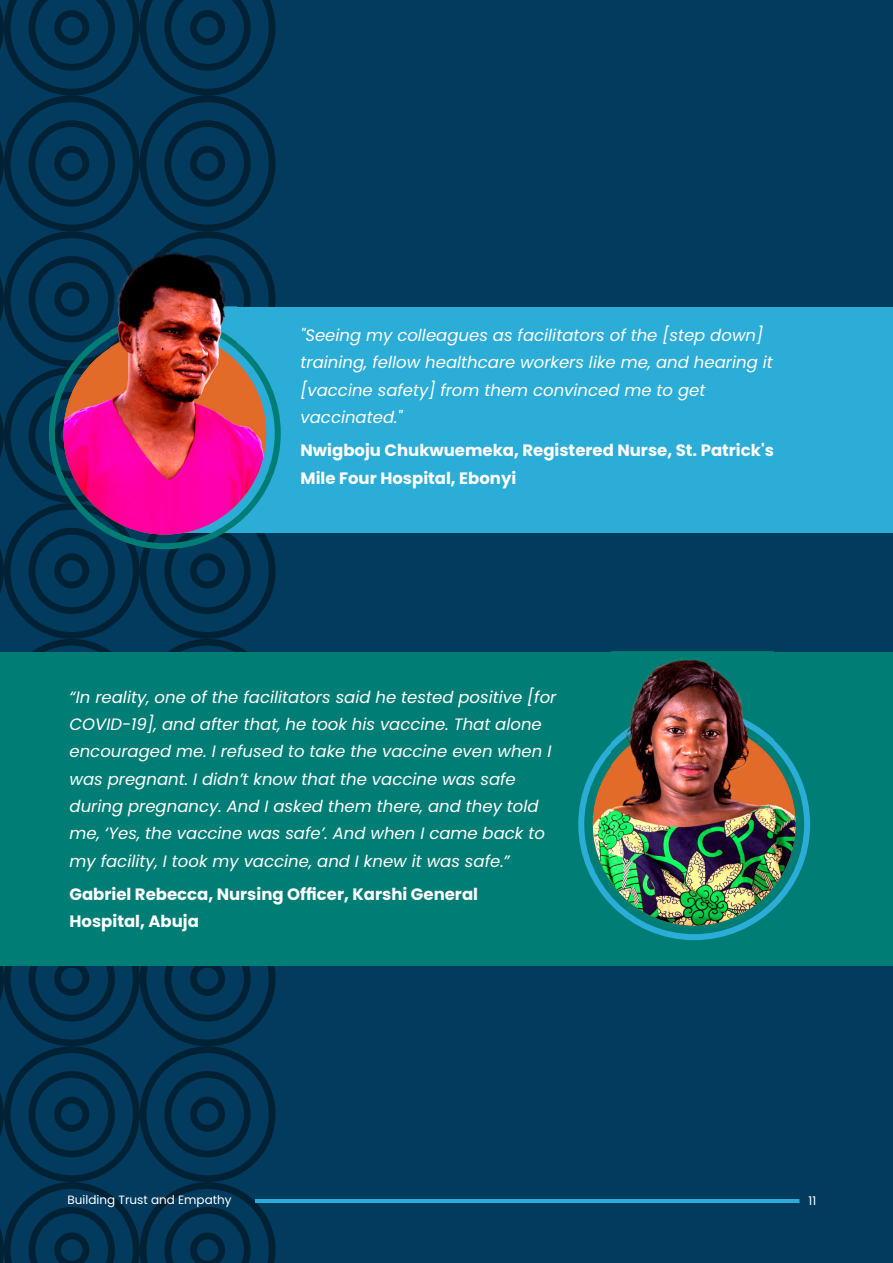
<style>
.page{position:relative;width:893px;height:1263px;background:#033b5e}
.page>*{position:absolute;margin:0;border:0;box-sizing:border-box;transform-origin:0 0}
.t1{font:italic 16.5px/27.3px "Poppins";color:#fff}
.t2{font:700 16.5px/27.3px "Poppins";color:#fff}
.t3{font:12px "Poppins";color:#fff}
</style>
<div class="page">
<svg style="left:0;top:0;width:275px;height:1263px"></svg>
<hr style="left:255px;top:1199px;width:562px;height:3px;background:#2badd7">
<div style="left:799px;top:1187px;width:26px;height:26px;background:#033b5e;border-radius:50%"></div>
<div style="left:0;top:652px;width:893px;height:313px;background:#007e75"></div>
<div style="left:578px;top:708px;width:232px;height:232px;border:6px solid #2badd7;border-radius:50%"></div>
<img style="left:593px;top:723px;width:202px;height:202px;border-radius:50%">
<img style="left:612px;top:651px;width:162px;height:209px">
<div style="left:181px;top:307px;width:712px;height:226px;background:#2badd7"></div>
<div style="left:49px;top:317px;width:232px;height:232px;border:6px solid #007e75;border-radius:50%"></div>
<img style="left:63px;top:493px;width:203px;height:42px">
<img style="left:63px;top:332px;width:203px;height:161px">
<img style="left:110px;top:253px;width:127px;height:228px">
<p class="t1" style="left:301px;top:322px;width:474px">"Seeing my colleagues as facilitators of the [step down] training, fellow healthcare workers like me, and hearing it [vaccine safety] from them convinced me to get vaccinated."</p>
<p class="t2" style="left:301px;top:437px;width:475px">Nwigboju Chukwuemeka, Registered Nurse, St. Patrick's<br>Mile Four Hospital, Ebonyi</p>
<p class="t1" style="left:70px;top:683px;width:488px">“In reality, one of the facilitators said he tested positive [for COVID-19], and after that, he took his vaccine. That alone encouraged me. I refused to take the vaccine even when I was pregnant. I didn’t know that the vaccine was safe during pregnancy. And I asked them there, and they told me, ‘Yes, the vaccine was safe’. And when I came back to my facility, I took my vaccine, and I knew it was safe.”</p>
<p class="t2" style="left:70px;top:880px;width:410px">Gabriel Rebecca, Nursing Officer, Karshi General<br>Hospital, Abuja</p>
<p class="t3" style="left:68px;top:1191px;width:166px">Building Trust and Empathy</p>
<p class="t3" style="left:809px;top:1192px;width:9px">11</p>
</div>
